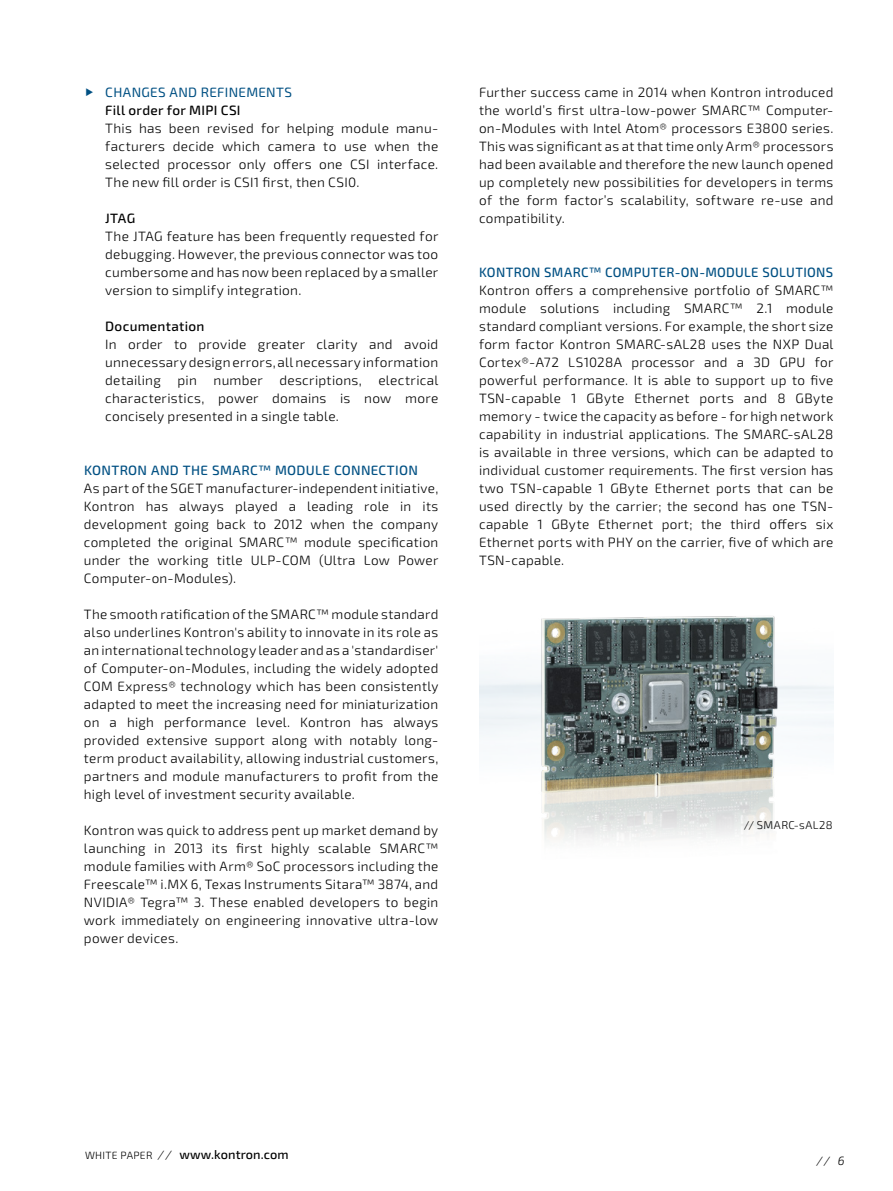
<style>
.page{position:relative;width:893px;height:1191px;background:#fff}
.page>*{position:absolute;margin:0;border:0;box-sizing:border-box;transform-origin:0 0}
.t1{font:300 13.5px/18px "Sn T";letter-spacing:.02em;color:#000;text-align:justify}
.t2{font:500 13.5px "Sn T";letter-spacing:.02em;color:#005083}
.t3{font:500 13.5px "Sn T";letter-spacing:.02em;color:#000}
.t4{font:13.5px "Sn T";letter-spacing:.025em;color:#005083}
.t5{font:500 12.75px "Sn T";letter-spacing:.01em;color:#000}
.t6{font:italic 300 12px "Sn T";color:#000}
.t7{font:300 11.25px "Sn T";letter-spacing:.04em;color:#000}
.s1{font-weight:300;font-size:10.5px}
.s2{font-weight:300;font-style:italic;font-size:12px}
</style>
<div class="page">
<img style="left:484px;top:615px;width:344px;height:226px">
<p class="t4" style="left:105px;top:84px;width:188px">CHANGES AND REFINEMENTS</p>
<p class="t3" style="left:105px;top:102px;width:137px">Fill order for MIPI CSI</p>
<p class="t1" style="left:105px;top:119px;width:335px;text-align:left">This has been revised for helping module manu&shy;facturers decide which camera to use when the selected processor only offers one CSI interface.<br>The new fill order is CSI1 first, then CSI0.</p>
<p class="t3" style="left:105px;top:210px;width:32px">JTAG</p>
<p class="t1" style="left:105px;top:227px;width:335px">The JTAG feature has been frequently requested for debugging. However, the previous connector was too cumbersome and has now been replaced by a smaller version to simplify integration.</p>
<p class="t3" style="left:105px;top:318px;width:101px">Documentation</p>
<p class="t1" style="left:105px;top:335px;width:335px">In order to provide greater clarity and avoid unnecessary design errors, all necessary information detailing pin number descriptions, electrical characteristics, power domains is now more concisely presented in a single table.</p>
<p class="t2" style="left:84px;top:462px;width:335px">KONTRON AND THE SMARC™ MODULE CONNECTION</p>
<p class="t1" style="left:84px;top:479px;width:356px">As part of the SGET manufacturer-independent initiative, Kontron has always played a leading role in its development going back to 2012 when the company completed the original SMARC™ module specification under the working title ULP-COM (Ultra Low Power Computer-on-Modules).</p>
<p class="t1" style="left:84px;top:605px;width:356px">The smooth ratification of the SMARC™ module standard also underlines Kontron's ability to innovate in its role as an international technology leader and as a 'standardiser' of Computer-on-Modules, including the widely adopted COM Express® technology which has been consistently adapted to meet the increasing need for miniaturization on a high performance level. Kontron has always provided extensive support along with notably long&shy;term product availability, allowing industrial customers, partners and module manufacturers to profit from the high level of investment security available.</p>
<p class="t1" style="left:84px;top:821px;width:356px">Kontron was quick to address pent up market demand by launching in 2013 its first highly scalable SMARC™ module families with Arm® SoC processors including the Freescale™ i.MX 6, Texas Instruments Sitara™ 3874, and NVIDIA® Tegra™ 3. These enabled developers to begin work immediately on engineering innovative ultra-low power devices.</p>
<p class="t1" style="left:479px;top:83px;width:356px">Further success came in 2014 when Kontron introduced the world’s first ultra-low-power SMARC™ Computer&shy;on-Modules with Intel Atom® processors E3800 series.<br>This was significant as at that time only Arm® processors had been available and therefore the new launch opened up completely new possibilities for developers in terms of the form factor’s scalability, software re-use and compatibility.</p>
<p class="t2" style="left:479px;top:264px;width:355px">KONTRON SMARC™ COMPUTER-ON-MODULE SOLUTIONS</p>
<p class="t1" style="left:479px;top:281px;width:356px">Kontron offers a comprehensive portfolio of SMARC™ module solutions including SMARC™ 2.1 module standard compliant versions. For example, the short size form factor Kontron SMARC-sAL28 uses the NXP Dual Cortex®-A72 LS1028A processor and a 3D GPU for powerful performance. It is able to support up to five TSN-capable 1 GByte Ethernet ports and 8 GByte memory - twice the capacity as before - for high network capability in industrial applications. The SMARC-sAL28 is available in three versions, which can be adapted to individual customer requirements. The first version has two TSN-capable 1 GByte Ethernet ports that can be used directly by the carrier; the second has one TSN&shy;capable 1 GByte Ethernet port; the third offers six Ethernet ports with PHY on the carrier, five of which are TSN-capable.</p>
<p class="t7" style="left:744px;top:818px;width:90px">// SMARC-sAL28</p>
<p class="t5" style="left:85px;top:1147px;width:205px"><span class="s1">WHITE PAPER</span> <span class="s2">//</span> www.kontron.com</p>
<p class="t6" style="left:816px;top:1153px;width:30px">// 6</p>
</div>
